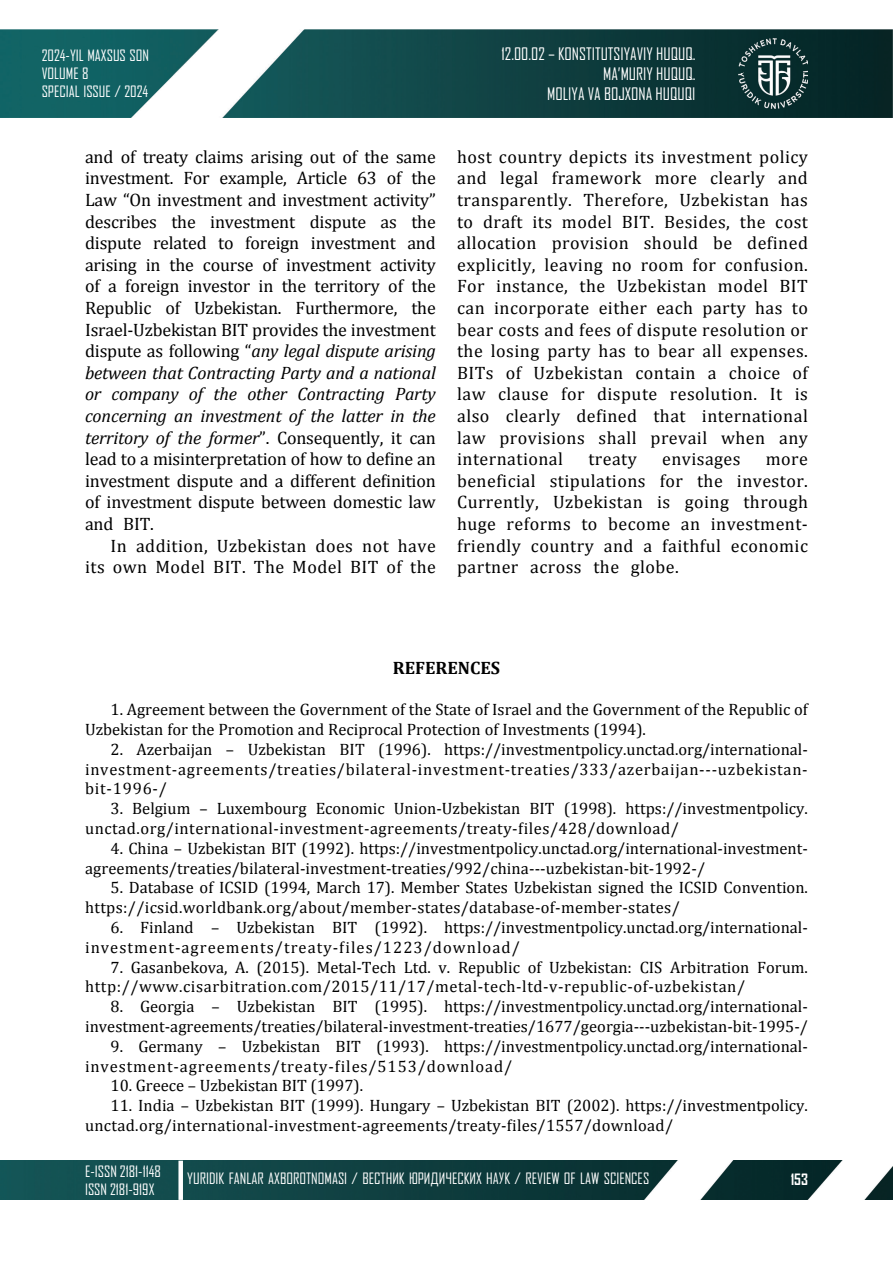
<style>
.page{position:relative;width:893px;height:1263px;background:#fff}
.page>*{position:absolute;margin:0;border:0;box-sizing:border-box;transform-origin:0 0}
.t1{font:18px/21.6px "Cambria";letter-spacing:.025em;color:#000;text-align:justify}
.t2{font:700 18px "Cambria";color:#000}
.t3{font:16.5px/19.8px "Cambria";color:#000}
.t4{font:16.5px/19.8px "Agency FB";color:#fff;text-align:right}
.t5{font:15px/18px "Agency FB Cyrillic";color:#fff}
.t6{font:15px/18px "Agency FB";color:#fff}
.t7{font:700 15px "Agency FB";color:#fff}
.s1{font-style:italic}
</style>
<div class="page">
<img style="left:0;top:29px;width:893px;height:89px">
<img style="left:738px;top:39px;width:70px;height:69px">
<img style="left:0;top:1161px;width:893px;height:39px">
<div style="left:178px;top:1161px;width:5px;height:39px;background:#fff"></div>
<p class="t6" style="left:42px;top:46px;width:109px">2024-YIL MAXSUS SON<br>VOLUME 8<br>SPECIAL ISSUE / 2024</p>
<p class="t1" style="left:85px;top:146px;width:352px">and of treaty claims arising out of the same investment. For example, Article 63 of the Law “On investment and investment activity” describes the investment dispute as the dispute related to foreign investment and arising in the course of investment activity of a foreign investor in the territory of the Republic of Uzbekistan. Furthermore, the Israel-Uzbekistan BIT provides the investment dispute as following “<span class="s1">any legal dispute arising between that Contracting Party and a national or company of the other Contracting Party concerning an investment of the latter in the territory of the former</span>”. Consequently, it can lead to a misinterpretation of how to define an investment dispute and a different definition of investment dispute between domestic law and BIT.</p>
<p class="t1" style="left:85px;top:535px;width:352px;text-align:right">In addition, Uzbekistan does not have<br>its own Model BIT. The Model BIT of the</p>
<p class="t4" style="left:502px;top:44px;width:195px">12.00.02 – KONSTITUTSIYAVIY HUQUQ.<br>MA’MURIY HUQUQ.<br>MOLIYA VA BOJXONA HUQUQI</p>
<p class="t1" style="left:457px;top:146px;width:352px">host country depicts its investment policy and legal framework more clearly and transparently. Therefore, Uzbekistan has to draft its model BIT. Besides, the cost allocation provision should be defined explicitly, leaving no room for confusion.<br>For instance, the Uzbekistan model BIT can incorporate either each party has to bear costs and fees of dispute resolution or the losing party has to bear all expenses.<br>BITs of Uzbekistan contain a choice of law clause for dispute resolution. It is also clearly defined that international law provisions shall prevail when any international</p>
<p class="t1" style="left:588px;top:448px;width:50px">treaty</p>
<p class="t1" style="left:662px;top:448px;width:80px">envisages</p>
<p class="t1" style="left:457px;top:448px;width:352px;text-indent:309px">more beneficial stipulations for the investor.<br>Currently, Uzbekistan is going through huge reforms to become an investment&shy;friendly country and a faithful economic partner across the globe.</p>
<p class="t2" style="left:393px;top:655px;width:109px">REFERENCES</p>
<p class="t3" style="left:85px;top:699px;width:724px;text-indent:26px">1. Agreement between the Government of the State of Israel and the Government of the Republic of<br>Uzbekistan for the Promotion and Reciprocal Protection of Investments (1994).</p>
<p class="t3" style="left:85px;top:739px;width:724px;text-align:justify;text-indent:26px">2. Azerbaijan – Uzbekistan BIT (1996). https://investmentpolicy.unctad.org/international&shy;investment-agreements/treaties/bilateral-investment-treaties/333/azerbaijan---uzbekistan&shy;bit-1996-/</p>
<p class="t3" style="left:85px;top:798px;width:724px;text-indent:26px">3. Belgium – Luxembourg Economic Union-Uzbekistan BIT (1998). https://investmentpolicy. unctad.org/international-investment-agreements/treaty-files/428/download/</p>
<p class="t3" style="left:85px;top:838px;width:724px;text-indent:26px">4. China – Uzbekistan BIT (1992). https://investmentpolicy.unctad.org/international-investment&shy;agreements/treaties/bilateral-investment-treaties/992/china---uzbekistan-bit-1992-/</p>
<p class="t3" style="left:85px;top:878px;width:724px;text-indent:26px">5. Database of ICSID (1994, March 17). Member States Uzbekistan signed the ICSID Convention. https://icsid.worldbank.org/about/member-states/database-of-member-states/</p>
<p class="t3" style="left:85px;top:917px;width:724px;text-indent:26px">6. Finland – Uzbekistan BIT (1992). https://investmentpolicy.unctad.org/international&shy;investment-agreements/treaty-files/1223/download/</p>
<p class="t3" style="left:85px;top:957px;width:724px;text-indent:26px">7. Gasanbekova, A. (2015). Metal-Tech Ltd. v. Republic of Uzbekistan: CIS Arbitration Forum. http://www.cisarbitration.com/2015/11/17/metal-tech-ltd-v-republic-of-uzbekistan/</p>
<p class="t3" style="left:85px;top:996px;width:724px;text-align:right">8. Georgia – Uzbekistan BIT (1995). https://investmentpolicy.unctad.org/international&shy;investment-agreements/treaties/bilateral-investment-treaties/1677/georgia---uzbekistan-bit-1995-/</p>
<p class="t3" style="left:85px;top:1036px;width:724px;text-indent:26px">9. Germany – Uzbekistan BIT (1993). https://investmentpolicy.unctad.org/international&shy;investment-agreements/treaty-files/5153/download/</p>
<p class="t3" style="left:111px;top:1076px;width:254px">10. Greece – Uzbekistan BIT (1997).</p>
<p class="t3" style="left:85px;top:1095px;width:724px;text-indent:26px">11. India – Uzbekistan BIT (1999). Hungary – Uzbekistan BIT (2002). https://investmentpolicy. unctad.org/international-investment-agreements/treaty-files/1557/download/</p>
<p class="t5" style="left:85px;top:1162px;width:77px">E-ISSN 2181-1148<br>ISSN 2181-919Х</p>
<p class="t5" style="left:187px;top:1169px;width:463px">YURIDIK FANLAR AXBOROTNOMASI / ВЕСТНИК ЮРИДИЧЕСКИХ НАУК / REVIEW OF LAW SCIENCES</p>
<p class="t7" style="left:791px;top:1170px;width:19px">153</p>
</div>
